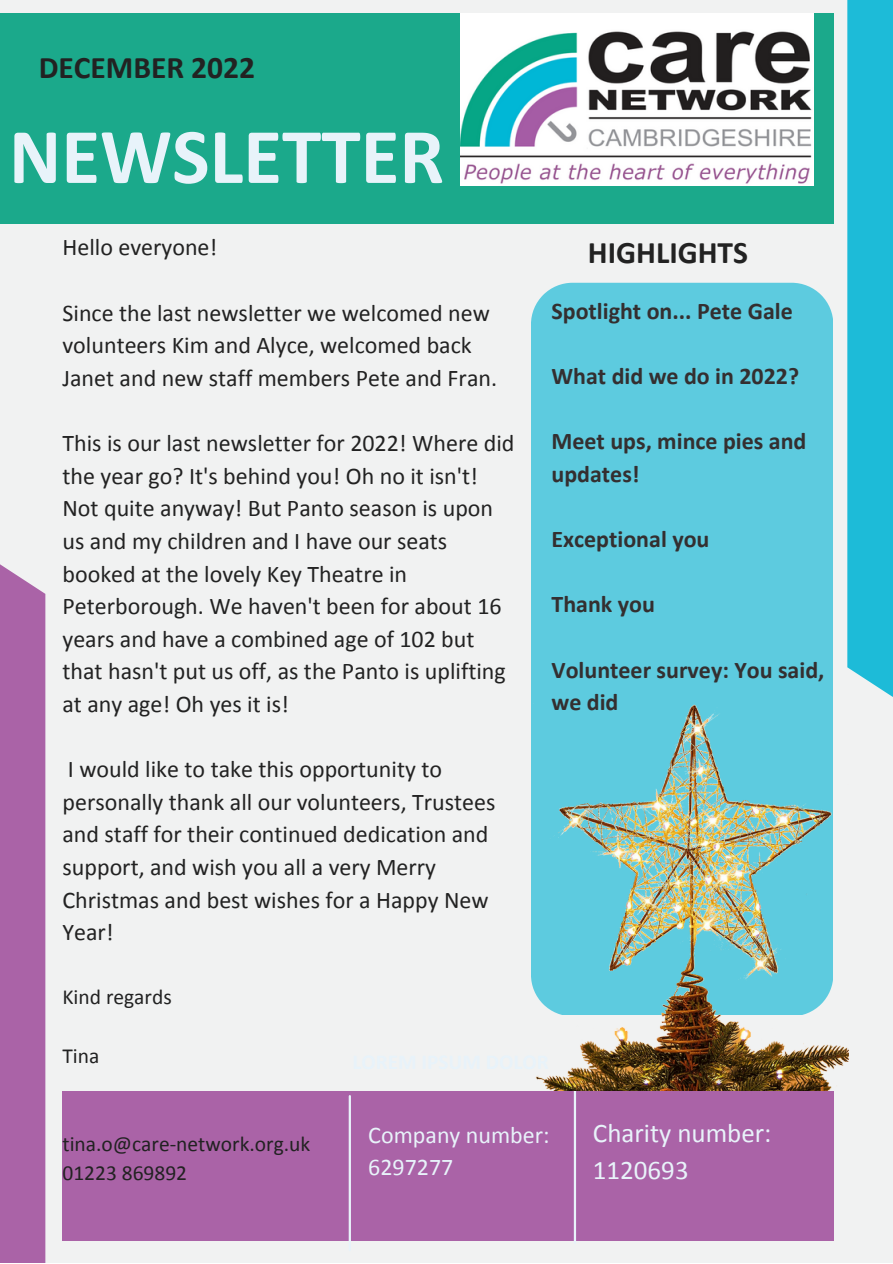
<style>
.page{position:relative;width:893px;height:1264px;background:#fff}
.page>*{position:absolute;margin:0;border:0;box-sizing:border-box;transform-origin:0 0}
.t1{font:700 79.5px "Calibri";color:#e8f3fa}
.t2{font:700 31.5px "Calibri";color:#222}
.t3{font:27px/37px "Calibri";color:#e8f3fa}
.t4{font:24px/32.5px "Calibri";color:#222}
.t5{font:700 24px/32.5px "Calibri";color:#342f30}
.t6{font:24px/32.5px "Calibri";color:#e8f3fa}
.t7{font:21.45px/29.2px "Calibri";color:#222}
</style>
<div class="page">
<div style="left:0;top:0;width:892px;height:1262px;background:#f1f2f2"></div>
<div style="left:0;top:14px;width:833px;height:209px;background:#1ba98b"></div>
<div style="left:0;top:564px;width:45px;height:698px;background:#aa63a7"></div>
<div style="left:847px;top:0;width:45px;height:697px;background:#1dbbd8"></div>
<div style="left:62px;top:1090px;width:771px;height:150px;background:#aa63a7"></div>
<hr style="left:348px;top:1096px;width:3px;height:154px;background:#e8f3fa">
<hr style="left:573px;top:1088px;width:3px;height:154px;background:#e8f3fa">
<img style="left:460px;top:14px;width:353px;height:172px">
<div style="left:531px;top:283px;width:301px;height:414px;background:#5dcbdf"></div>
<img style="left:531px;top:697px;width:317px;height:393px">
<h2 class="t2" style="left:39px;top:54px;width:218px">DECEMBER 2022</h2>
<h1 class="t1" style="left:9px;top:123px;width:436px">NEWSLETTER</h1>
<p class="t4" style="left:62px;top:233px;width:156px">Hello everyone!</p>
<h2 class="t2" style="left:588px;top:239px;width:162px">HIGHLIGHTS</h2>
<p class="t4" style="left:62px;top:298px;width:436px">Since the last newsletter we welcomed new volunteers Kim and Alyce, welcomed back<br>Janet and new staff members Pete and Fran.</p>
<p class="t4" style="left:62px;top:429px;width:453px">This is our last newsletter for 2022! Where did the year go? It's behind you! Oh no it isn't!<br>Not quite anyway! But Panto season is upon us and my children and I have our seats booked at the lovely Key Theatre in Peterborough. We haven't been for about 16 years and have a combined age of 102 but that hasn't put us off, as the Panto is uplifting at any age! Oh yes it is!</p>
<p class="t4" style="left:62px;top:755px;width:434px">I would like to take this opportunity to personally thank all our volunteers, Trustees and staff for their continued dedication and support, and wish you all a very Merry Christmas and best wishes for a Happy New Year!</p>
<p class="t7" style="left:62px;top:984px;width:111px">Kind regards</p>
<p class="t7" style="left:62px;top:1042px;width:38px">Tina</p>
<p class="t5" style="left:551px;top:296px;width:243px">Spotlight on... Pete Gale</p>
<p class="t5" style="left:551px;top:362px;width:249px">What did we do in 2022?</p>
<p class="t5" style="left:551px;top:427px;width:256px">Meet ups, mince pies and updates!</p>
<p class="t5" style="left:551px;top:525px;width:159px">Exceptional you</p>
<p class="t5" style="left:551px;top:590px;width:105px">Thank you</p>
<p class="t5" style="left:551px;top:655px;width:274px">Volunteer survey: You said, we did</p>
<p class="t7" style="left:62px;top:1130px;width:249px">tina.o@care-network.org.uk<br>01223 869892</p>
<p class="t6" style="left:368px;top:1120px;width:183px">Company number:<br>6297277</p>
<p class="t3" style="left:593px;top:1116px;width:180px">Charity number:<br>1120693</p>
</div>
